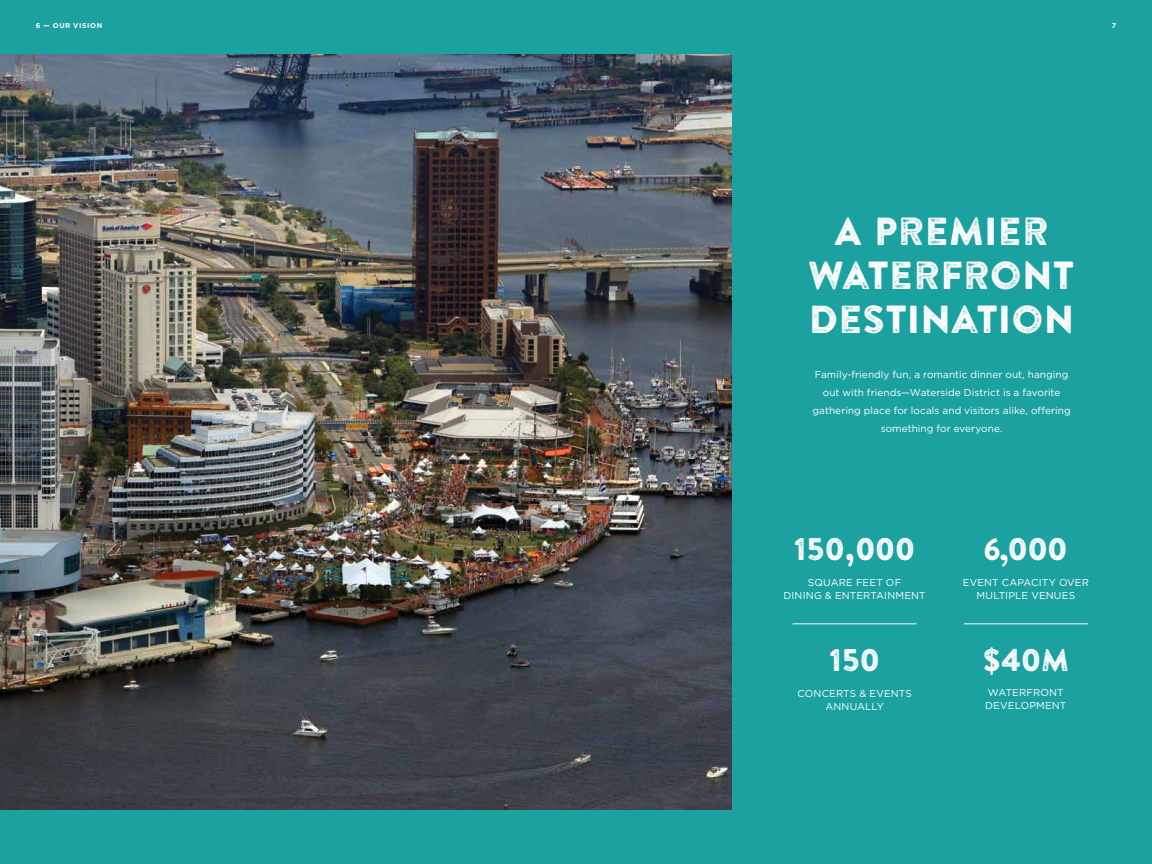
<style>
.page{position:relative;width:1152px;height:864px;background:#1ca1a1}
.page>*{position:absolute;margin:0;border:0;box-sizing:border-box;transform-origin:0 0}
.t1{font:39px/44.2px "Brandon Printed Two";letter-spacing:-.015em;color:#fff;text-align:center}
.t2{font:31.2px "Brandon Printed Two";letter-spacing:-.025em;color:#fff}
.t3{font:10px/13.4px "Gotham";letter-spacing:.01em;color:#fff;text-align:center}
.t4{font:700 7px "Gotham";letter-spacing:.085em;color:#fff}
.s1{font-family:"Brandon Grotesque";font-weight:900}
</style>
<div class="page">
<hr style="left:793px;top:624px;width:124px;height:1px;background:#fff">
<hr style="left:964px;top:624px;width:124px;height:1px;background:#fff">
<img style="left:0;top:54px;width:731px;height:756px">
<p class="t4" style="left:36px;top:21px;width:68px">6 — OUR VISION</p>
<p class="t4" style="left:1112px;top:21px;width:6px">7</p>
<h1 class="t1" style="left:808px;top:208px;width:268px">A PREMIER<br>WATERFRONT<br>DESTINATION</h1>
<p class="t3" style="left:813px;top:365px;width:260px;line-height:18px">Family-friendly fun, a romantic dinner out, hanging out with friends—Waterside District is a favorite gathering place for locals and visitors alike, offering something for everyone.</p>
<h2 class="t2" style="left:794px;top:529px;width:123px">150,000</h2>
<h2 class="t2" style="left:984px;top:529px;width:86px"><span class="s1">6,</span>000</h2>
<p class="t3" style="left:784px;top:575px;width:144px">SQUARE FEET OF<br>DINING &amp; ENTERTAINMENT</p>
<p class="t3" style="left:963px;top:575px;width:128px">EVENT CAPACITY OVER<br>MULTIPLE VENUES</p>
<h2 class="t2" style="left:829px;top:640px;width:53px">150</h2>
<h2 class="t2" style="left:982px;top:640px;width:89px">$40M</h2>
<p class="t3" style="left:797px;top:686px;width:116px">CONCERTS &amp; EVENTS<br>ANNUALLY</p>
<p class="t3" style="left:985px;top:685px;width:83px;text-align:left">WATERFRONT<br>DEVELOPMENT</p>
</div>
